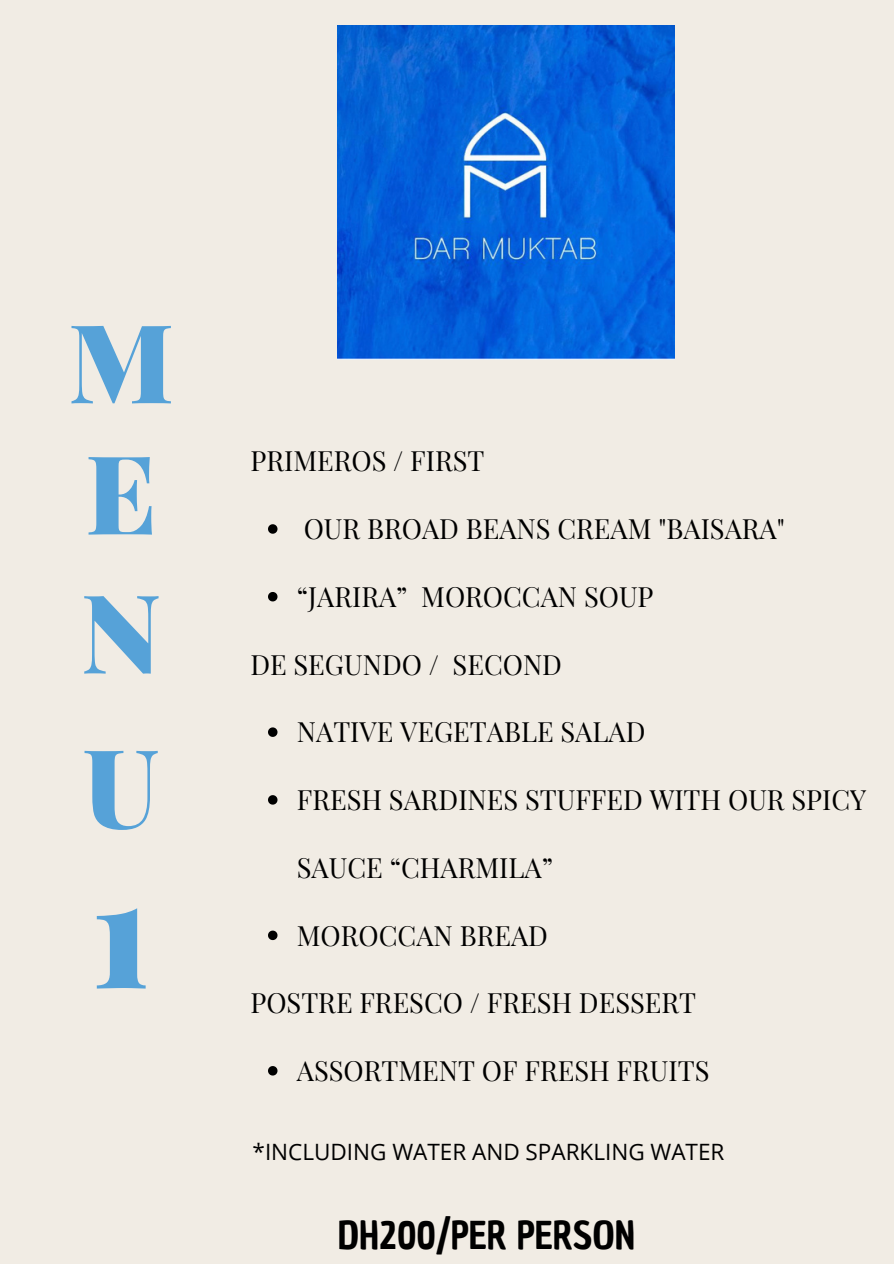
<style>
.page{position:relative;width:894px;height:1264px;background:#fff}
.page>*{position:absolute;margin:0;border:0;box-sizing:border-box;transform-origin:0 0}
.t1{font:900 151.5px "Playfair Display";color:#56a2d8}
.t2{font:900 109.5px "Playfair Display";color:#56a2d8}
.t3{font:37.5px "Chau Philomene One";color:#000}
.t4{font:27.3px "Playfair Display";color:#000}
.t5{font:22.5px "Open Sans";color:#000}
</style>
<div class="page">
<div style="left:0;top:0;width:893px;height:1263px;background:#f1ece4"></div>
<img style="left:338px;top:26px;width:336px;height:334px">
<svg style="left:268px;top:524px;width:9px;height:9px"></svg>
<svg style="left:268px;top:592px;width:9px;height:9px"></svg>
<svg style="left:268px;top:727px;width:9px;height:10px"></svg>
<svg style="left:268px;top:795px;width:9px;height:9px"></svg>
<svg style="left:268px;top:930px;width:9px;height:10px"></svg>
<svg style="left:268px;top:1066px;width:9px;height:9px"></svg>
<p class="t2" style="left:68px;top:285px;width:107px">M</p>
<p class="t2" style="left:85px;top:416px;width:73px">E</p>
<p class="t2" style="left:81px;top:555px;width:82px">N</p>
<p class="t2" style="left:83px;top:710px;width:77px">U</p>
<p class="t1" style="left:91px;top:824px;width:61px">1</p>
<p class="t4" style="left:250px;top:442px;width:235px">PRIMEROS / FIRST</p>
<p class="t4" style="left:303px;top:509px;width:482px">OUR BROAD BEANS CREAM "BAISARA"</p>
<p class="t4" style="left:297px;top:577px;width:358px">“JARIRA” MOROCCAN SOUP</p>
<p class="t4" style="left:250px;top:645px;width:313px">DE SEGUNDO / SECOND</p>
<p class="t4" style="left:297px;top:712px;width:350px">NATIVE VEGETABLE SALAD</p>
<p class="t4" style="left:297px;top:780px;width:571px">FRESH SARDINES STUFFED WITH OUR SPICY</p>
<p class="t4" style="left:297px;top:848px;width:258px">SAUCE “CHARMILA”</p>
<p class="t4" style="left:297px;top:916px;width:252px">MOROCCAN BREAD</p>
<p class="t4" style="left:250px;top:983px;width:447px">POSTRE FRESCO / FRESH DESSERT</p>
<p class="t4" style="left:297px;top:1051px;width:414px">ASSORTMENT OF FRESH FRUITS</p>
<p class="t5" style="left:252px;top:1135px;width:473px">*INCLUDING WATER AND SPARKLING WATER</p>
<p class="t3" style="left:338px;top:1210px;width:299px">DH200/PER PERSON</p>
</div>
